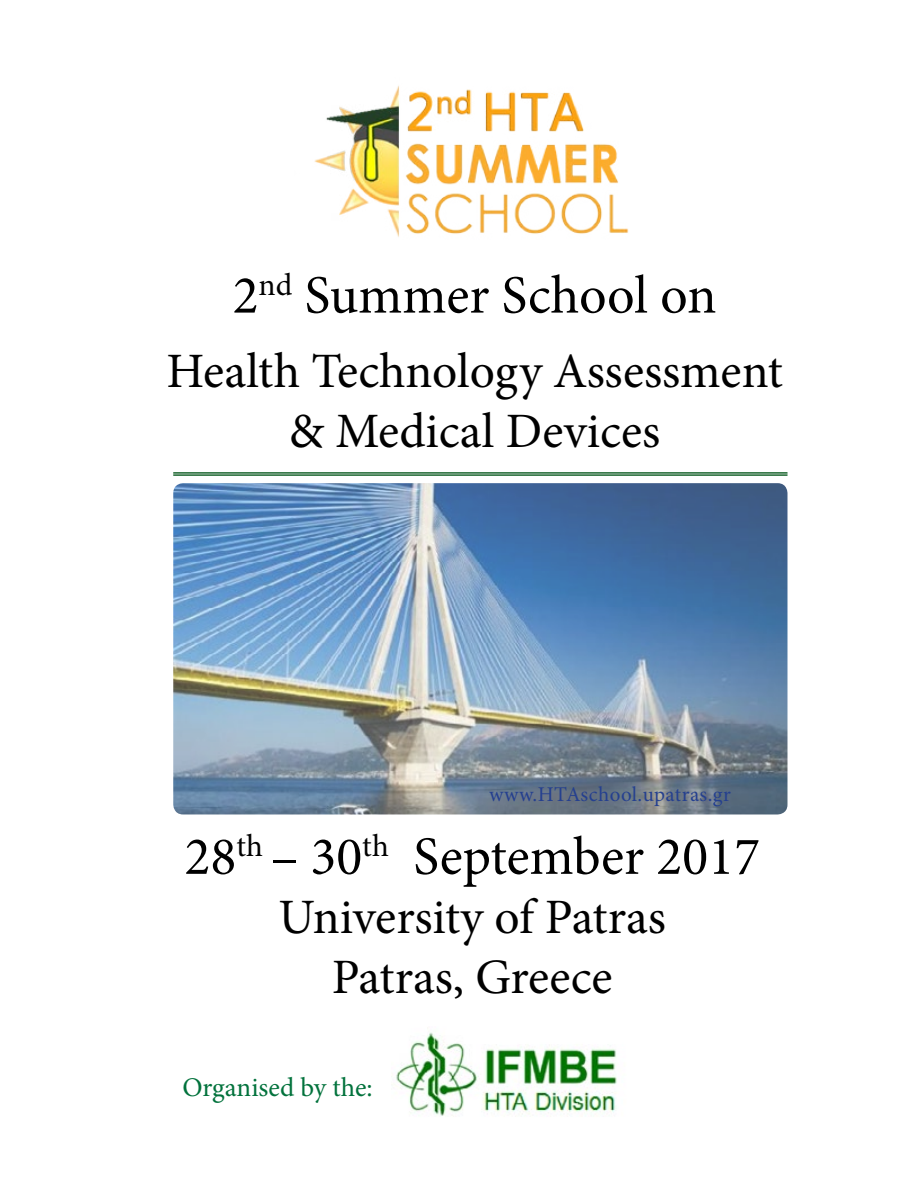
<style>
.page{position:relative;width:918px;height:1188px;background:#fff}
.page>*{position:absolute;margin:0;border:0;box-sizing:border-box;transform-origin:0 0}
.t1{font:54px "Minion Pro";color:#000}
.t2{font:49.5px/60px "Minion Pro";letter-spacing:-.005em;color:#000;text-align:center}
.t3{font:27px "Minion Pro";color:#02723c}
.t4{font:21px "Minion Pro";letter-spacing:.025em;color:#25408f}
</style>
<div class="page">
<img style="left:314px;top:85px;width:315px;height:152px">
<hr style="left:173px;top:472px;width:615px;height:1px;background:#08591e">
<hr style="left:173px;top:474px;width:615px;height:1px;background:#08591e">
<hr style="left:173px;top:475px;width:615px;height:1px;background:#08591e">
<img style="left:173px;top:483px;width:615px;height:331px">
<img style="left:396px;top:1032px;width:221px;height:84px">
<p class="t1" style="left:233px;top:259px;width:485px">2<sup>nd</sup> Summer School on</p>
<p class="t2" style="left:166px;top:341px;width:618px">Health Technology Assessment &amp; Medical Devices</p>
<p class="t4" style="left:489px;top:780px;width:243px">www.HTAschool.upatras.gr</p>
<p class="t1" style="left:185px;top:820px;width:577px">28<sup>th</sup> – 30<sup>th</sup> September 2017</p>
<p class="t2" style="left:278px;top:888px;width:389px;line-height:59.4px">University of Patras<br>Patras, Greece</p>
<p class="t3" style="left:182px;top:1069px;width:192px">Organised by the:</p>
</div>
